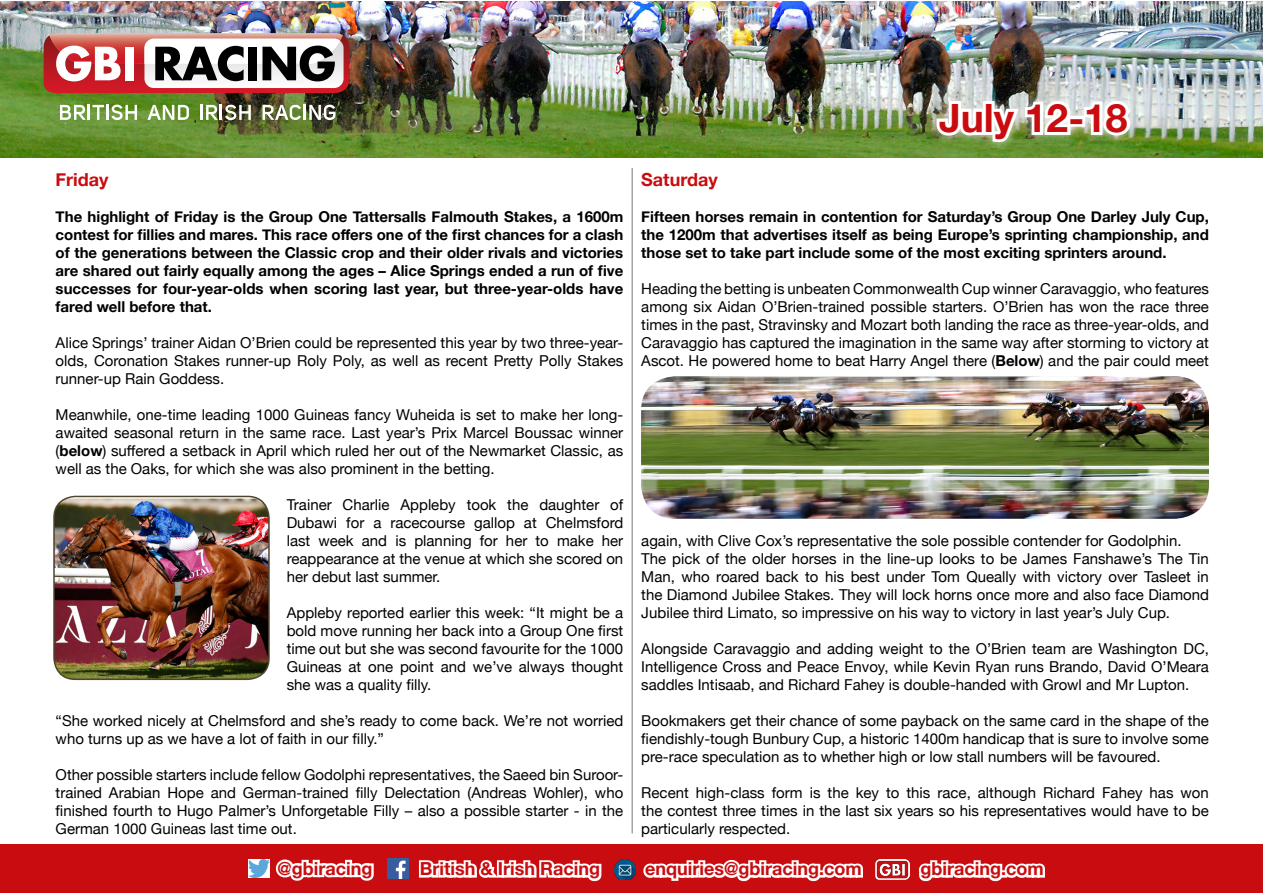
<style>
.page{position:relative;width:1263px;height:893px;background:#fff}
.page>*{position:absolute;margin:0;border:0;box-sizing:border-box;transform-origin:0 0}
.t1{font:700 39px "Helvetica Neue";color:#c90c0f}
.t2{font:700 18px "Helvetica Neue";color:#c90c0f}
.t3{font:15px/18px "Helvetica Neue";color:#000;text-align:justify}
.t4{font:700 15px/18px "Helvetica Neue";color:#000;text-align:justify}
.s1{font-weight:700}
</style>
<div class="page">
<img style="left:0;top:1px;width:1263px;height:156px">
<svg style="left:60px;top:105px;width:77px;height:15px"></svg>
<svg style="left:147px;top:105px;width:42px;height:15px"></svg>
<svg style="left:200px;top:105px;width:51px;height:15px"></svg>
<svg style="left:262px;top:105px;width:39px;height:15px"></svg>
<hr style="left:303px;top:105px;width:3px;height:15px;background:#fff">
<svg style="left:309px;top:105px;width:26px;height:15px"></svg>
<svg style="left:44px;top:33px;width:305px;height:60px"></svg>
<div style="left:0;top:844px;width:1263px;height:49px;background:#c90c0f"></div>
<div style="left:927px;top:92px;width:212px;height:59px;background:#fff;opacity:.75"></div>
<img style="left:932px;top:96px;width:143px;height:50px">
<svg style="left:1081px;top:97px;width:54px;height:43px"></svg>
<img style="left:249px;top:860px;width:21px;height:17px">
<img style="left:388px;top:859px;width:21px;height:19px">
<svg style="left:275px;top:859px;width:99px;height:22px"></svg>
<svg style="left:419px;top:860px;width:183px;height:22px"></svg>
<svg style="left:643px;top:860px;width:220px;height:22px"></svg>
<svg style="left:918px;top:860px;width:127px;height:22px"></svg>
<img style="left:614px;top:859px;width:21px;height:21px">
<img style="left:875px;top:860px;width:34px;height:19px">
<hr style="left:631px;top:168px;width:2px;height:665px;background:#a6a5a5">
<img style="left:54px;top:499px;width:214px;height:180px">
<div style="left:53px;top:496px;width:217px;height:184px;border:2px solid #4e452c;border-radius:21px"></div>
<img style="left:641px;top:376px;width:568px;height:143px">
<p class="t2" style="left:56px;top:165px;width:54px">Friday</p>
<p class="t4" style="left:56px;top:208px;width:569px">The highlight of Friday is the Group One Tattersalls Falmouth Stakes, a 1600m contest for fillies and mares. This race offers one of the first chances for a clash of the generations between the Classic crop and their older rivals and victories are shared out fairly equally among the ages – Alice Springs ended a run of five successes for four-year-olds when scoring last year, but three-year-olds have fared well before that.</p>
<p class="t3" style="left:56px;top:334px;width:569px">Alice Springs’ trainer Aidan O’Brien could be represented this year by two three-year&shy;olds, Coronation Stakes runner-up Roly Poly, as well as recent Pretty Polly Stakes runner-up Rain Goddess.</p>
<p class="t3" style="left:56px;top:406px;width:569px">Meanwhile, one-time leading 1000 Guineas fancy Wuheida is set to make her long&shy;awaited seasonal return in the same race. Last year’s Prix Marcel Boussac winner (<span class="s1">below</span>) suffered a setback in April which ruled her out of the Newmarket Classic, as well as the Oaks, for which she was also prominent in the betting.</p>
<p class="t3" style="left:287px;top:496px;width:338px">Trainer Charlie Appleby took the daughter of Dubawi for a racecourse gallop at Chelmsford last week and is planning for her to make her reappearance at the venue at which she scored on her debut last summer.</p>
<p class="t3" style="left:287px;top:604px;width:338px">Appleby reported earlier this week: “It might be a bold move running her back into a Group One first time out but she was second favourite for the 1000<br>Guineas at one point and we’ve always thought she was a quality filly.</p>
<p class="t3" style="left:56px;top:712px;width:569px">“She worked nicely at Chelmsford and she’s ready to come back. We’re not worried who turns up as we have a lot of faith in our filly.”</p>
<p class="t3" style="left:56px;top:766px;width:569px">Other possible starters include fellow Godolphi representatives, the Saeed bin Suroor&shy;trained Arabian Hope and German-trained filly Delectation (Andreas Wohler), who finished fourth to Hugo Palmer’s Unforgetable Filly – also a possible starter - in the German 1000 Guineas last time out.</p>
<h1 class="t1" style="left:939px;top:87px;width:190px">July 12-18</h1>
<p class="t2" style="left:641px;top:165px;width:78px">Saturday</p>
<p class="t4" style="left:641px;top:208px;width:569px">Fifteen horses remain in contention for Saturday’s Group One Darley July Cup, the 1200m that advertises itself as being Europe’s sprinting championship, and those set to take part include some of the most exciting sprinters around.</p>
<p class="t3" style="left:641px;top:280px;width:569px">Heading the betting is unbeaten Commonwealth Cup winner Caravaggio, who features among six Aidan O’Brien-trained possible starters. O’Brien has won the race three times in the past, Stravinsky and Mozart both landing the race as three-year-olds, and Caravaggio has captured the imagination in the same way after storming to victory at Ascot. He powered home to beat Harry Angel there (<span class="s1">Below</span>) and the pair could meet</p>
<p class="t3" style="left:641px;top:532px;width:569px;text-align:left">again, with Clive Cox’s representative the sole possible contender for Godolphin.<br>The pick of the older horses in the line-up looks to be James Fanshawe’s The Tin Man, who roared back to his best under Tom Queally with victory over Tasleet in the Diamond Jubilee Stakes. They will lock horns once more and also face Diamond Jubilee third Limato, so impressive on his way to victory in last year’s July Cup.</p>
<p class="t3" style="left:641px;top:640px;width:569px">Alongside Caravaggio and adding weight to the O’Brien team are Washington DC, Intelligence Cross and Peace Envoy, while Kevin Ryan runs Brando, David O’Meara saddles Intisaab, and Richard Fahey is double-handed with Growl and Mr Lupton.</p>
<p class="t3" style="left:641px;top:712px;width:569px">Bookmakers get their chance of some payback on the same card in the shape of the fiendishly-tough Bunbury Cup, a historic 1400m handicap that is sure to involve some pre-race speculation as to whether high or low stall numbers will be favoured.</p>
<p class="t3" style="left:641px;top:784px;width:569px">Recent high-class form is the key to this race, although Richard Fahey has won the contest three times in the last six years so his representatives would have to be particularly respected.</p>
<p class="t2" style="left:277px;top:854px;width:97px">@gbiracing</p>
<p class="t2" style="left:420px;top:855px;width:182px">British &amp; Irish Racing</p>
<p class="t2" style="left:645px;top:855px;width:218px">enquiries@gbiracing.com</p>
<p class="t2" style="left:920px;top:855px;width:125px">gbiracing.com</p>
</div>
